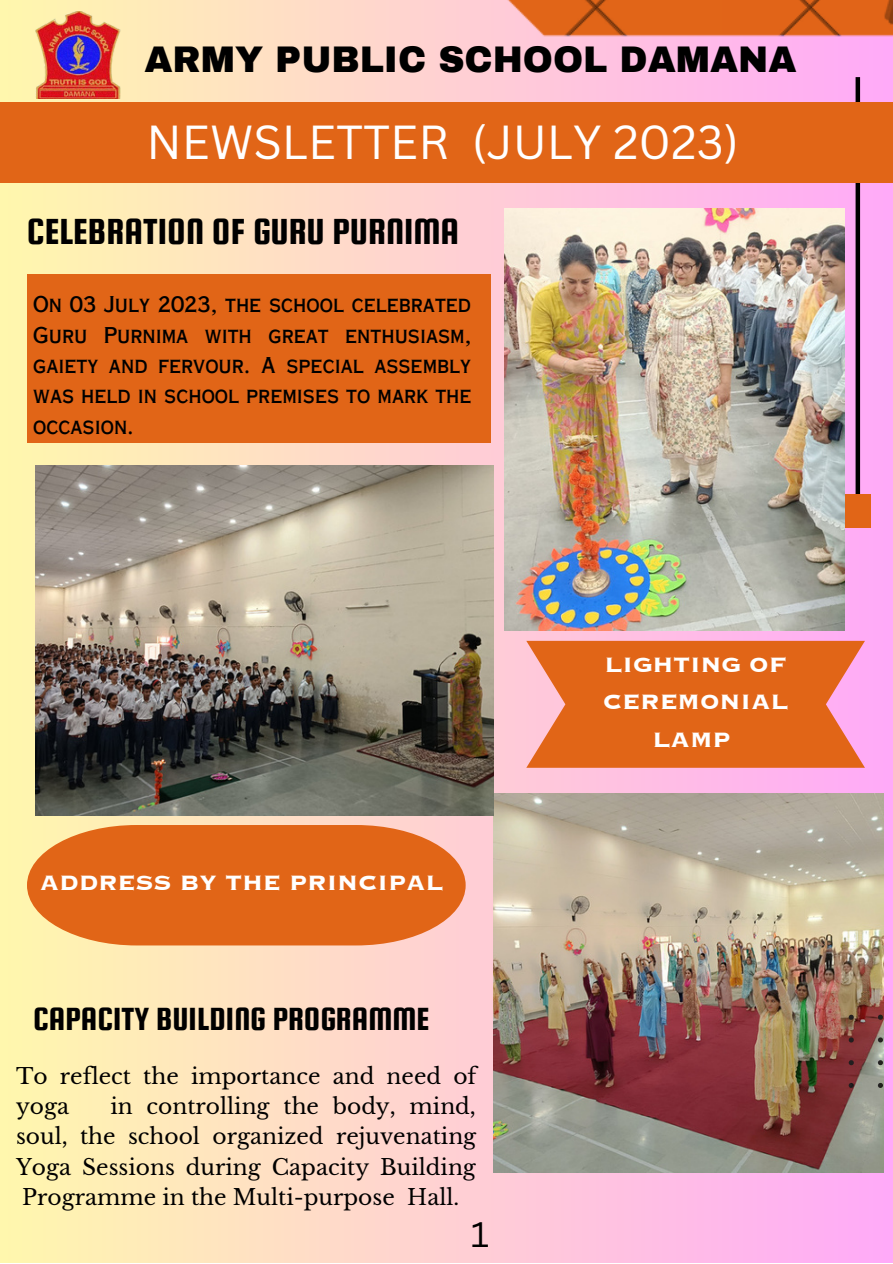
<style>
.page{position:relative;width:893px;height:1264px;background:#fff}
.page>*{position:absolute;margin:0;border:0;box-sizing:border-box;transform-origin:0 0}
.t1{font:46.5px "Canva Sans";color:#fff}
.t2{font:38.85px "Squada One";color:#000}
.t3{font:900 36.3px "Archivo";color:#000}
.t4{font:34.5px "Canva Sans";color:#000}
.t5{font:34.35px "Squada One";color:#000}
.t6{font:27px/37px "Copperplate Gothic LT Pro 33 BC";color:#fff;text-align:center}
.t7{font:21.75px/30.3px "Libre Baskerville";color:#000}
.t8{font:21.75px/30.3px "Copperplate Gothic LT Pro 30 AB";color:#000;text-align:justify}
</style>
<div class="page">
<div style="left:0;top:0;width:892px;height:1262px;background:linear-gradient(to right,#fff6ac,#fca8f3)"></div>
<div style="left:855px;top:77px;width:5px;height:417px;background:#000"></div>
<img style="left:490px;top:0;width:402px;height:89px">
<div style="left:0;top:103px;width:892px;height:80px;background:#e16517"></div>
<img style="left:493px;top:793px;width:390px;height:379px">
<div style="left:817px;top:494px;width:53px;height:34px;background:#e16517"></div>
<img style="left:504px;top:208px;width:340px;height:422px">
<div style="left:27px;top:274px;width:463px;height:168px;background:#e16517"></div>
<svg style="left:27px;top:825px;width:438px;height:120px;background:#e47228"></svg>
<img style="left:844px;top:1009px;width:38px;height:78px">
<img style="left:35px;top:12px;width:87px;height:86px">
<svg style="left:526px;top:641px;width:338px;height:126px;background:#e46e2e"></svg>
<img style="left:35px;top:465px;width:458px;height:350px">
<p class="t3" style="left:144px;top:40px;width:653px">ARMY PUBLIC SCHOOL DAMANA</p>
<p class="t1" style="left:147px;top:109px;width:593px">NEWSLETTER (JULY 2023)</p>
<p class="t2" style="left:27px;top:210px;width:434px">CELEBRATION OF GURU PURNIMA</p>
<p class="t8" style="left:33px;top:292px;width:440px">On 03 July 2023, the school celebrated Guru Purnima with great enthusiasm, gaiety and fervour. A special assembly was held in school premises to mark the occasion.</p>
<p class="t6" style="left:40px;top:865px;width:405px">ADDRESS BY THE PRINCIPAL</p>
<p class="t5" style="left:33px;top:1000px;width:397px">CAPACITY BUILDING PROGRAMME</p>
<p class="t7" style="left:16px;top:1060px;width:462px">To reflect the importance and need of yoga</p>
<p class="t7" style="left:16px;top:1091px;width:461px;text-align:justify;text-indent:94px">in controlling the body, mind, soul, the school organized rejuvenating Yoga Sessions during Capacity Building Programme in the Multi-purpose Hall.</p>
<p class="t4" style="left:471px;top:1210px;width:20px">1</p>
<p class="t6" style="left:602px;top:647px;width:187px">LIGHTING OF<br>CEREMONIAL<br>LAMP</p>
</div>
